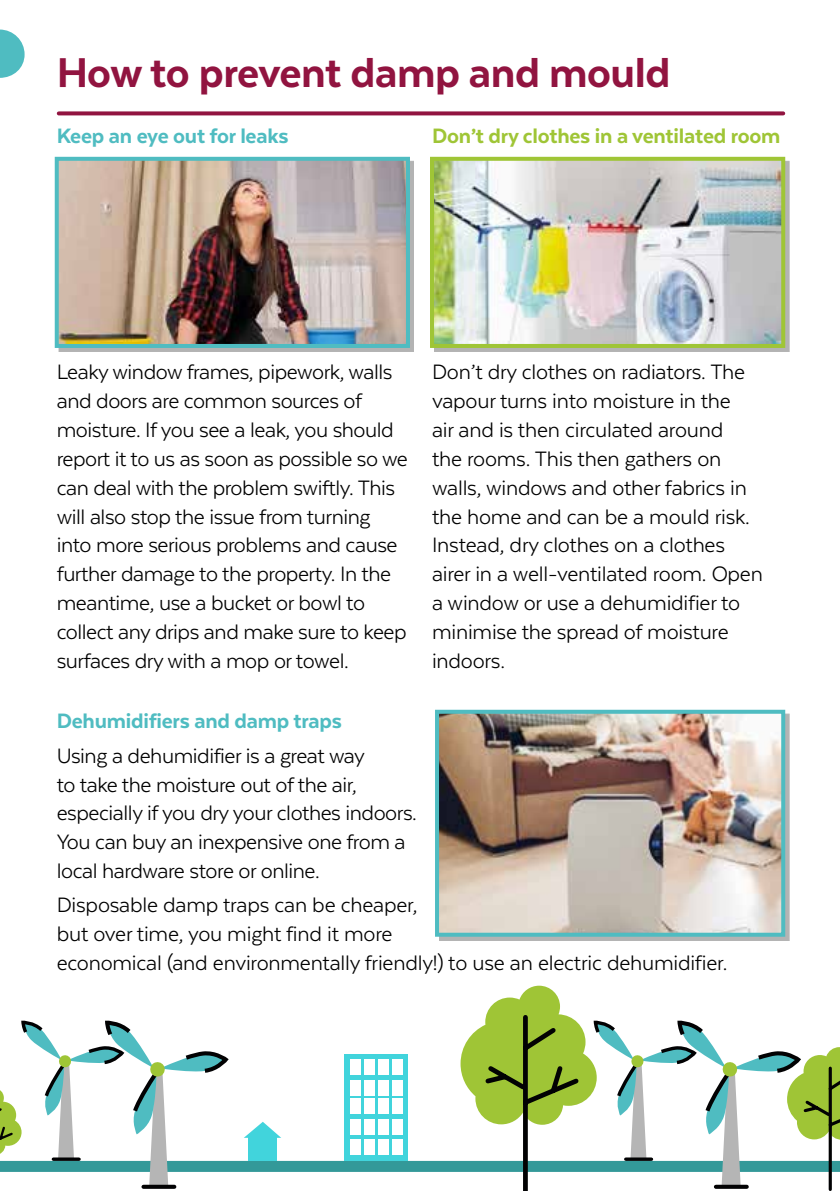
<style>
.page{position:relative;width:840px;height:1191px;background:#fff}
.page>*{position:absolute;margin:0;border:0;box-sizing:border-box;transform-origin:0 0}
.t1{font:800 48px "Texta";letter-spacing:-.01em;color:#911440}
.t2{font:24px/28.8px "Texta";letter-spacing:-.02em;color:#000}
.t3{font:800 24px "Texta";letter-spacing:-.01em;color:#4fbcc1}
.t4{font:800 24px "Texta";letter-spacing:-.01em;color:#9fc536}
</style>
<div class="page">
<div style="left:0;top:1160px;width:839px;height:11px;background:#399"></div>
<svg style="left:0;top:1022px;width:230px;height:167px"></svg>
<hr style="left:53px;top:1157px;width:26px;height:3px;background:#020203">
<svg style="left:344px;top:1054px;width:64px;height:106px;background:#5bd9e0"></svg>
<div style="left:392px;top:1059px;width:10px;height:15px;background:#fff"></div>
<div style="left:392px;top:1098px;width:10px;height:15px;background:#fff"></div>
<div style="left:392px;top:1080px;width:10px;height:15px;background:#fff"></div>
<div style="left:392px;top:1119px;width:10px;height:15px;background:#fff"></div>
<div style="left:392px;top:1139px;width:10px;height:15px;background:#fff"></div>
<div style="left:364px;top:1059px;width:10px;height:15px;background:#fff"></div>
<div style="left:364px;top:1098px;width:10px;height:15px;background:#fff"></div>
<div style="left:364px;top:1080px;width:10px;height:15px;background:#fff"></div>
<div style="left:364px;top:1119px;width:10px;height:15px;background:#fff"></div>
<div style="left:364px;top:1139px;width:10px;height:15px;background:#fff"></div>
<div style="left:378px;top:1059px;width:10px;height:15px;background:#fff"></div>
<div style="left:378px;top:1098px;width:10px;height:15px;background:#fff"></div>
<div style="left:378px;top:1080px;width:10px;height:15px;background:#fff"></div>
<div style="left:378px;top:1119px;width:10px;height:15px;background:#fff"></div>
<div style="left:378px;top:1139px;width:10px;height:15px;background:#fff"></div>
<div style="left:350px;top:1059px;width:10px;height:15px;background:#fff"></div>
<div style="left:350px;top:1098px;width:10px;height:15px;background:#fff"></div>
<div style="left:350px;top:1080px;width:10px;height:15px;background:#fff"></div>
<div style="left:350px;top:1119px;width:10px;height:15px;background:#fff"></div>
<div style="left:350px;top:1139px;width:10px;height:15px;background:#fff"></div>
<div style="left:249px;top:1137px;width:28px;height:23px;background:#41d4dc"></div>
<svg style="left:245px;top:1121px;width:35px;height:16px"></svg>
<svg style="left:460px;top:985px;width:379px;height:206px"></svg>
<hr style="left:625px;top:1157px;width:26px;height:3px;background:#020203">
<div style="left:59px;top:161px;width:355px;height:191px;background:#b3b3b3"></div>
<img style="left:60px;top:162px;width:345px;height:181px">
<div style="left:55px;top:157px;width:355px;height:191px;border:4px solid #4fbcc1"></div>
<div style="left:433px;top:161px;width:355px;height:191px;background:#000;opacity:.3"></div>
<img style="left:435px;top:162px;width:344px;height:181px">
<div style="left:430px;top:157px;width:354px;height:191px;border:4px solid #9fc536"></div>
<div style="left:438px;top:713px;width:350px;height:227px;background:#000;opacity:.3"></div>
<img style="left:440px;top:714px;width:339px;height:217px">
<div style="left:435px;top:709px;width:349px;height:227px;border:4px solid #4fbcc1"></div>
<svg style="left:59px;top:111px;width:723px;height:4px;background:#9c2c54"></svg>
<svg style="left:0;top:29px;width:25px;height:49px"></svg>
<h1 class="t1" style="left:57px;top:47px;width:615px">How to prevent damp and mould</h1>
<p class="t3" style="left:57px;top:124px;width:233px">Keep an eye out for leaks</p>
<p class="t4" style="left:432px;top:124px;width:350px">Don’t dry clothes in a ventilated room</p>
<p class="t2" style="left:57px;top:357px;width:352px">Leaky window frames, pipework, walls and doors are common sources of moisture. If you see a leak, you should report it to us as soon as possible so we can deal with the problem swiftly. This will also stop the issue from turning into more serious problems and cause further damage to the property. In the meantime, use a bucket or bowl to collect any drips and make sure to keep surfaces dry with a mop or towel.</p>
<p class="t2" style="left:432px;top:357px;width:332px">Don’t dry clothes on radiators. The vapour turns into moisture in the<br>air and is then circulated around<br>the rooms. This then gathers on walls, windows and other fabrics in the home and can be a mould risk.<br>Instead, dry clothes on a clothes airer in a well-ventilated room. Open a window or use a dehumidifier to minimise the spread of moisture indoors.</p>
<p class="t3" style="left:57px;top:708px;width:286px">Dehumidifiers and damp traps</p>
<p class="t2" style="left:57px;top:741px;width:361px">Using a dehumidifier is a great way<br>to take the moisture out of the air, especially if you dry your clothes indoors.<br>You can buy an inexpensive one from a local hardware store or online.</p>
<p class="t2" style="left:57px;top:890px;width:671px">Disposable damp traps can be cheaper,<br>but over time, you might find it more<br>economical (and environmentally friendly!) to use an electric dehumidifier.</p>
</div>
